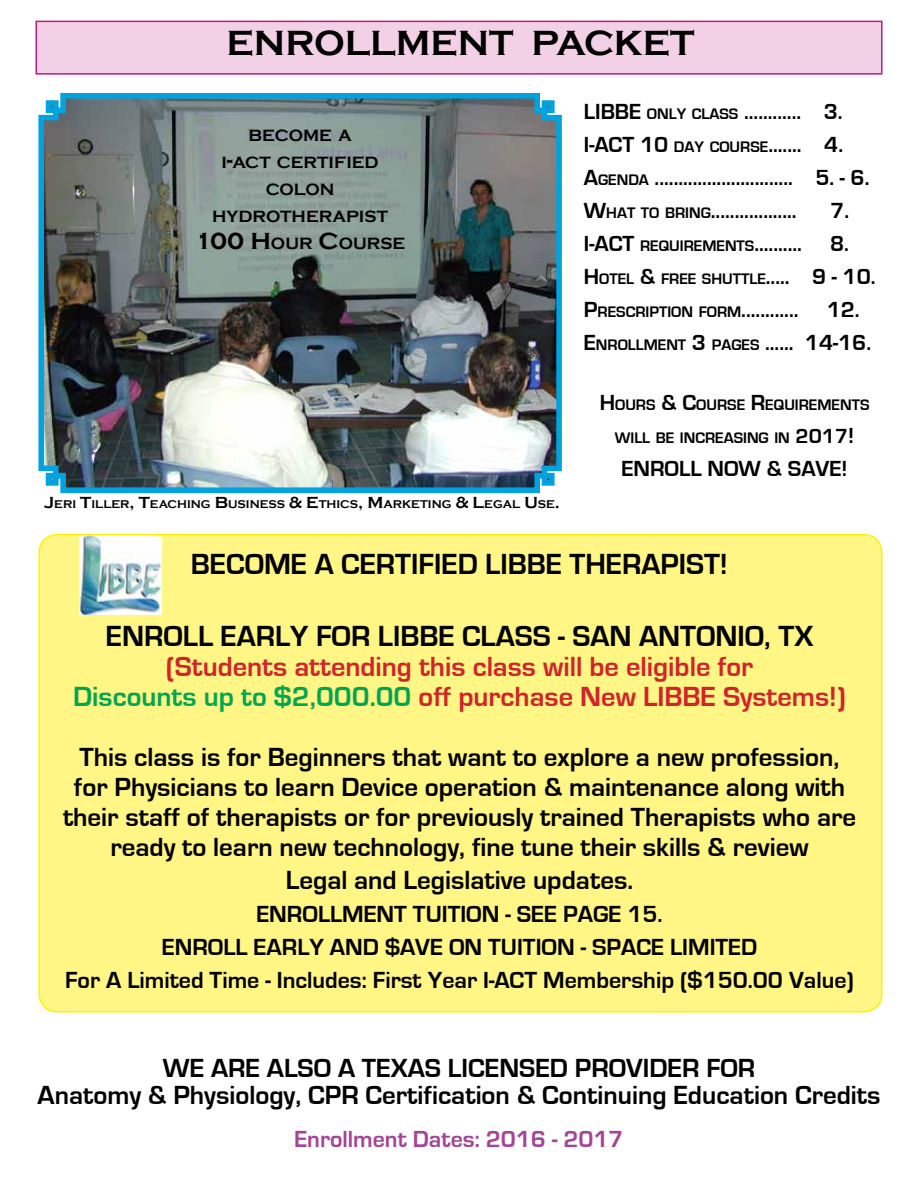
<style>
.page{position:relative;width:918px;height:1188px;background:#fff}
.page>*{position:absolute;margin:0;border:0;box-sizing:border-box;transform-origin:0 0}
.t1{font:700 36px "Copperplate Gothic";color:#000}
.t2{font:700 30px "Eurostile";color:#000}
.t3{font:700 28.5px/30px "Eurostile";color:#d2232a;text-align:center}
.t4{font:700 27px/30px "Eurostile";color:#000;text-align:center}
.t5{font:700 24px/33px "Eurostile";color:#000;text-align:center}
.t6{font:700 24px "Eurostile";color:#a54399}
.t7{font:700 22.5px/33px "Eurostile";color:#000}
.t8{font:700 16.8px/27px "Copperplate Gothic";color:#000;text-align:center}
.t9{font:700 15.75px/33px "Eurostile";color:#000}
.t10{font:700 11.55px "Copperplate Gothic";color:#000}
.s1{font-size:24px}
.s2{font-size:16.5px}
.s3{font-size:15.75px}
.s4{font-size:22.5px}
.s5{font-size:21px}
.s6{color:#00a651}
</style>
<div class="page">
<div style="left:39px;top:535px;width:843px;height:477px;background:#fff685;border-radius:18px"></div>
<img style="left:79px;top:535px;width:83px;height:80px">
<img style="left:38px;top:93px;width:524px;height:400px">
<div style="left:35px;top:21px;width:848px;height:54px;background:#f2d1e6;border:2px solid #bf1b82"></div>
<h1 class="t1" style="left:227px;top:23px;width:29px">ENROLL</h1>
<h1 class="t1" style="left:396px;top:23px;width:164px">MENT PACKE</h1>
<h1 class="t1" style="left:670px;top:23px;width:26px">T</h1>
<p class="t8" style="left:195px;top:122px;width:212px">BECOME A<br>I<span class="s1">-</span>ACT CERTIFIED<br>COLON<br>HYDROTHERAPIST<br><span class="s1">100 H</span>OUR <span class="s1">C</span>OURSE</p>
<p class="t10" style="left:44px;top:497px;width:517px"><span class="s2">J</span>ERI <span class="s2">T</span>ILLER<span class="s2">, T</span>EACHING <span class="s2">B</span>USINESS <span class="s2">&amp; E</span>THICS<span class="s2">, M</span>ARKETING <span class="s2">&amp; L</span>EGAL <span class="s2">U</span>SE<span class="s2">.</span></p>
<p class="t7" style="left:584px;top:95px;width:287px">LIBBE <span class="s3">ONLY CLASS</span> ............ 3.<br>I-ACT 10 <span class="s3">DAY COURSE</span>....... 4.<br>A<span class="s3">GENDA</span> ............................. 5. - 6.<br>W<span class="s3">HAT TO BRING</span>..................</p>
<p class="t7" style="left:830px;top:194px;width:20px">7.</p>
<p class="t7" style="left:584px;top:227px;width:220px">I-ACT <span class="s3">REQUIREMENTS</span>..........</p>
<p class="t7" style="left:830px;top:227px;width:20px">8.</p>
<p class="t9" style="left:584px;top:262px;width:293px"><span class="s4">H</span>OTEL <span class="s4">&amp;</span> FREE SHUTTLE<span class="s4">..... 9 - 10.<br>P</span>RESCRIPTI</p>
<p class="t7" style="left:584px;top:293px;width:289px;text-indent:243px">12.<br>E<span class="s3">NROLLMENT</span> 3 <span class="s3">PAGES</span> ...... 14-16.</p>
<p class="t7" style="left:671px;top:293px;width:129px"><span class="s3">ON FORM</span>............</p>
<p class="t9" style="left:615px;top:388px;width:256px;text-indent:-15px"><span class="s4">H</span>OURS <span class="s4">&amp; C</span>OURSE <span class="s4">R</span>EQUIREMENTS<br>WILL</p>
<p class="t9" style="left:656px;top:421px;width:200px">BE INCREASING IN <span class="s5">2017</span><span class="s4">!</span></p>
<p class="t7" style="left:621px;top:452px;width:28px">ENRO</p>
<p class="t7" style="left:679px;top:452px;width:170px">LL NOW &amp; SAVE!</p>
<p class="t2" style="left:191px;top:548px;width:539px">BECOME A CERTIFIED LIBBE THERAPIST!</p>
<p class="t2" style="left:106px;top:620px;width:709px">ENROLL EARLY FOR LIBBE CLASS - SAN ANTONIO, TX</p>
<p class="t3" style="left:73px;top:652px;width:774px">(Students attending this class will be eligible for<br><span class="s6">Discounts up to $2,000.00</span> off purchase New LIBBE Systems!)</p>
<p class="t4" style="left:63px;top:743px;width:795px">This class is for Beginners that want to explore a new profession, for Physicians to learn Device operation &amp; maintenance along with their staff of therapists or for previously trained Therapists who are ready to learn new technology, fine tune their skills &amp; review</p>
<p class="t4" style="left:286px;top:866px;width:349px">Legal and Legislative updates.</p>
<p class="t5" style="left:65px;top:898px;width:790px">ENROLLMENT TUITION - SEE PAGE 15.<br>ENROLL EARLY AND $AVE ON TUITION - SPACE LIMITED<br>For A Limited Time - Includes: First Year I-ACT Membership ($150.00 Value)</p>
<p class="t4" style="left:38px;top:1055px;width:845px;line-height:27px">WE ARE ALSO A TEXAS LICENSED PROVIDER FOR<br>Anatomy &amp; Physiology, CPR Certification &amp; Continuing Education Credits</p>
<p class="t6" style="left:294px;top:1126px;width:331px">Enrollment Dates: 2016 - 2017</p>
</div>
